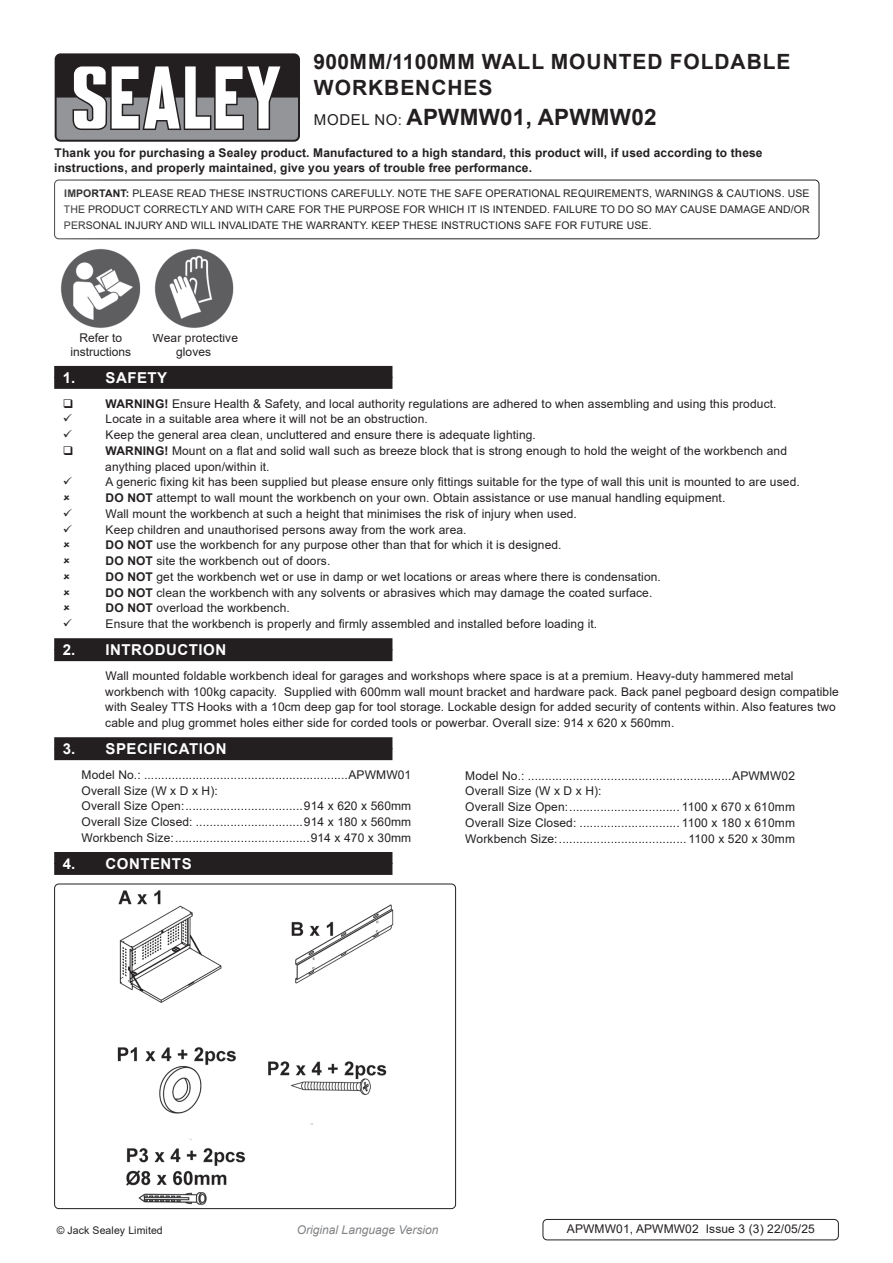
<style>
.page{position:relative;width:893px;height:1263px;background:#fff}
.page>*{position:absolute;margin:0;border:0;box-sizing:border-box;transform-origin:0 0}
.Product_Description{font:700 22.5px "Arial";letter-spacing:.01em;color:#231f20}
.Product_Description-2{font:700 21px/25.2px "Arial";letter-spacing:.045em;color:#231f20}
.t1{font:700 15px "Arial";letter-spacing:.035em;color:#fff}
.Body{font:12px/15.8px "Arial";letter-spacing:.01em;color:#231f20}
.Specifications__Tabbed{font:12px "Arial";letter-spacing:.01em;color:#231f20}
.Body-2{font:700 12px/15.8px "Arial";letter-spacing:.01em;color:#231f20}
.Body__Footer{font:12px "Arial";letter-spacing:.01em;color:#231f20}
.t2{font:italic 12px "Arial";color:#808285}
.Body__Justified__7pt{font:10.5px/15.8px "Arial";letter-spacing:.01em;color:#231f20;text-align:justify}
.s1{font-weight:400;font-size:15px}
.s2{font-weight:700}
</style>
<div class="page">
<div style="left:55px;top:53px;width:245px;height:89px;background:#231f20;border-radius:6px"></div>
<svg style="left:57px;top:66px;width:241px;height:74px"></svg>
<div style="left:54px;top:180px;width:765px;height:59px;border:1px solid #231f20;border-radius:4px"></div>
<div style="left:54px;top:377px;width:338px;height:12px;background:#231f20"></div>
<div style="left:54px;top:366px;width:338px;height:12px;background:#231f20"></div>
<div style="left:54px;top:649px;width:338px;height:12px;background:#231f20"></div>
<div style="left:54px;top:638px;width:338px;height:12px;background:#231f20"></div>
<div style="left:54px;top:748px;width:338px;height:12px;background:#231f20"></div>
<div style="left:54px;top:737px;width:338px;height:12px;background:#231f20"></div>
<div style="left:54px;top:863px;width:338px;height:12px;background:#231f20"></div>
<div style="left:54px;top:852px;width:338px;height:12px;background:#231f20"></div>
<img style="left:61px;top:249px;width:80px;height:79px">
<img style="left:154px;top:249px;width:80px;height:79px">
<img style="left:117px;top:890px;width:277px;height:315px">
<div style="left:54px;top:884px;width:402px;height:325px;border:1px solid #231f20;border-radius:4px"></div>
<div style="left:543px;top:1219px;width:296px;height:21px;border:1px solid #231f20;border-radius:4px"></div>
<p class="Product_Description-2" style="left:314px;top:50px;width:478px">900MM/1100MM WALL MOUNTED FOLDABLE<br>WORKBENCHES</p>
<p class="Product_Description" style="left:314px;top:101px;width:344px"><span class="s1">MODEL NO:</span> APWMW01, APWMW02</p>
<p class="Body-2" style="left:54px;top:145px;width:710px">Thank you for purchasing a Sealey product. Manufactured to a high standard, this product will, if used according to these instructions, and properly maintained, give you years of trouble free performance.</p>
<p class="Body__Justified__7pt" style="left:64px;top:185px;width:747px"><span class="s2">IMPORTANT:</span> PLEASE READ THESE INSTRUCTIONS CAREFULLY. NOTE THE SAFE OPERATIONAL REQUIREMENTS, WARNINGS &amp; CAUTIONS. USE THE PRODUCT CORRECTLY AND WITH CARE FOR THE PURPOSE FOR WHICH IT IS INTENDED. FAILURE TO DO SO MAY CAUSE DAMAGE AND/OR PERSONAL INJURY AND WILL INVALIDATE THE WARRANTY. KEEP THESE INSTRUCTIONS SAFE FOR FUTURE USE.</p>
<p class="Body" style="left:71px;top:330px;width:62px;line-height:14.4px;text-align:center">Refer to instructions</p>
<p class="Body" style="left:153px;top:330px;width:87px;line-height:14.4px;text-align:center">Wear protective gloves</p>
<p class="t1" style="left:63px;top:367px;width:106px">1. SAFETY</p>
<p class="Body" style="left:105px;top:395px;width:673px"><span class="s2">WARNING!</span> Ensure Health &amp; Safety, and local authority regulations are adhered to when assembling and using this product.</p>
<p class="Body" style="left:105px;top:411px;width:324px">Locate in a suitable area where it will not be an obstruction.</p>
<p class="Body" style="left:105px;top:427px;width:432px">Keep the general area clean, uncluttered and ensure there is adequate lighting.</p>
<p class="Body" style="left:105px;top:443px;width:683px"><span class="s2">WARNING!</span> Mount on a flat and solid wall such as breeze block that is strong enough to hold the weight of the workbench and anything placed upon/within it.</p>
<p class="Body" style="left:105px;top:474px;width:696px">A generic fixing kit has been supplied but please ensure only fittings suitable for the type of wall this unit is mounted to are used.</p>
<p class="Body" style="left:105px;top:490px;width:621px"><span class="s2">DO NOT</span> attempt to wall mount the workbench on your own. Obtain assistance or use manual handling equipment.</p>
<p class="Body" style="left:105px;top:506px;width:473px">Wall mount the workbench at such a height that minimises the risk of injury when used.</p>
<p class="Body" style="left:105px;top:521px;width:363px">Keep children and unauthorised persons away from the work area.</p>
<p class="Body" style="left:105px;top:537px;width:458px"><span class="s2">DO NOT</span> use the workbench for any purpose other than that for which it is designed.</p>
<p class="Body" style="left:105px;top:553px;width:226px"><span class="s2">DO NOT</span> site the workbench out of doors.</p>
<p class="Body" style="left:105px;top:569px;width:557px"><span class="s2">DO NOT</span> get the workbench wet or use in damp or wet locations or areas where there is condensation.</p>
<p class="Body" style="left:105px;top:584px;width:548px"><span class="s2">DO NOT</span> clean the workbench with any solvents or abrasives which may damage the coated surface.</p>
<p class="Body" style="left:105px;top:600px;width:186px"><span class="s2">DO NOT</span> overload the workbench.</p>
<p class="Body" style="left:105px;top:616px;width:493px">Ensure that the workbench is properly and firmly assembled and installed before loading it.</p>
<p class="t1" style="left:63px;top:639px;width:165px">2. INTRODUCTION</p>
<p class="Body" style="left:105px;top:668px;width:735px">Wall mounted foldable workbench ideal for garages and workshops where space is at a premium. Heavy-duty hammered metal workbench with 100kg capacity. Supplied with 600mm wall mount bracket and hardware pack. Back panel pegboard design compatible with Sealey TTS Hooks with a 10cm deep gap for tool storage. Lockable design for added security of contents within. Also features two cable and plug grommet holes either side for corded tools or powerbar. Overall size: 914 x 620 x 560mm.</p>
<p class="t1" style="left:63px;top:738px;width:165px">3. SPECIFICATION</p>
<p class="Specifications__Tabbed" style="left:81px;top:766px;width:331px">Model No.: ...........................................................APWMW01</p>
<p class="Specifications__Tabbed" style="left:81px;top:782px;width:138px">Overall Size (W x D x H):</p>
<p class="Specifications__Tabbed" style="left:81px;top:798px;width:331px">Overall Size Open:..................................914 x 620 x 560mm</p>
<p class="Specifications__Tabbed" style="left:81px;top:814px;width:331px">Overall Size Closed: ...............................914 x 180 x 560mm</p>
<p class="Specifications__Tabbed" style="left:81px;top:829px;width:331px">Workbench Size:.......................................914 x 470 x 30mm</p>
<p class="t1" style="left:63px;top:853px;width:130px">4. CONTENTS</p>
<p class="Specifications__Tabbed" style="left:465px;top:767px;width:331px">Model No.: ...........................................................APWMW02</p>
<p class="Specifications__Tabbed" style="left:465px;top:783px;width:138px">Overall Size (W x D x H):</p>
<p class="Specifications__Tabbed" style="left:465px;top:799px;width:331px">Overall Size Open:................................ 1100 x 670 x 610mm</p>
<p class="Specifications__Tabbed" style="left:465px;top:814px;width:331px">Overall Size Closed: ............................. 1100 x 180 x 610mm</p>
<p class="Specifications__Tabbed" style="left:465px;top:830px;width:331px">Workbench Size:..................................... 1100 x 520 x 30mm</p>
<p class="Body__Justified__7pt" style="left:57px;top:1222px;width:108px">© Jack Sealey Limited</p>
<p class="t2" style="left:297px;top:1222px;width:143px">Original Language Version</p>
<p class="Body__Footer" style="left:567px;top:1220px;width:250px">APWMW01, APWMW02 Issue 3 (3) 22/05/25</p>
</div>
